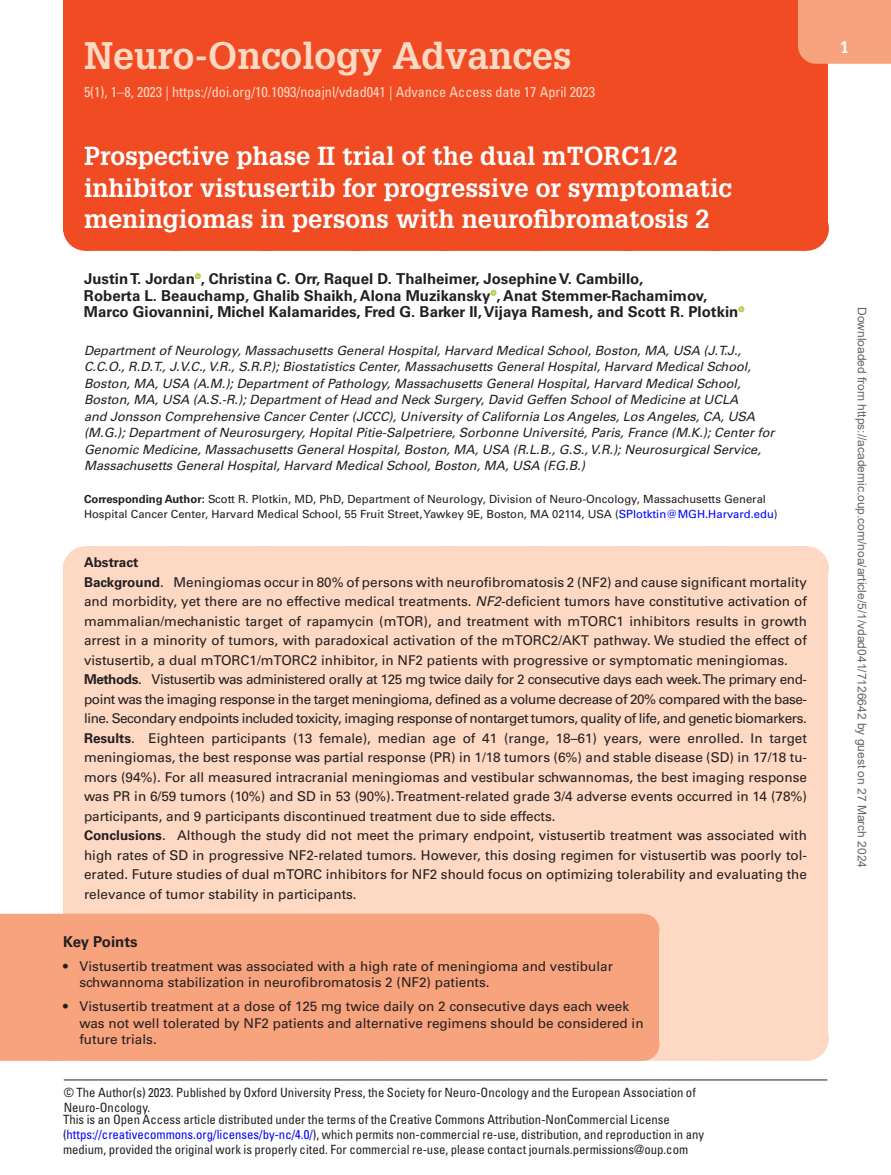
<style>
.page{position:relative;width:891px;height:1175px;background:#fff}
.page>*{position:absolute;margin:0;border:0;box-sizing:border-box;transform-origin:0 0}
.t1{font:700 37.5px "Glypha LT Std";color:#fdd8c3}
.t2{font:700 25.5px/31.5px "Glypha LT Std";color:#fff}
.t3{font:700 16.5px "Glypha LT Std";color:#fff}
.t4{font:700 15px/16.5px "Univers LT Std";color:#231f20}
.t5{font:condensed 14.25px "Univers LT Std";color:#fdd8c3}
.t6{font:13.5px/19.5px "Univers LT Std";color:#231f20}
.t7{font:italic 12.75px/16.5px "Univers LT Std";color:#231f20}
.t8{font:condensed 12.75px/15px "Univers LT Std";color:#231f20}
.t9{font:12px "Arial";color:#666}
.t10{font:11.25px/15px "Univers LT Std";color:#231f20}
.s1{font-weight:700}
.s2{color:#00f}
.s3{font-style:italic}
</style>
<div class="page">
<div style="left:63px;top:0;width:765px;height:166px;background:#f04b22"></div>
<div style="left:798px;top:0;width:93px;height:64px;background:#f7a37d"></div>
<hr style="left:64px;top:1079px;width:763px;height:1px;background:#231f20">
<div style="left:86px;top:546px;width:720px;height:45px;background:#fdd8c3"></div>
<hr style="left:806px;top:546px;width:1px;height:45px;background:#fdd8c3">
<div style="left:63px;top:584px;width:765px;height:89px;background:#fdd8c3"></div>
<div style="left:63px;top:562px;width:765px;height:45px;background:#fdd8c3"></div>
<div style="left:63px;top:670px;width:765px;height:61px;background:#fdd8c3"></div>
<div style="left:63px;top:728px;width:765px;height:101px;background:#fdd8c3"></div>
<div style="left:63px;top:824px;width:765px;height:218px;background:#fdd8c3"></div>
<div style="left:86px;top:1015px;width:720px;height:45px;background:#fdd8c3"></div>
<hr style="left:806px;top:1015px;width:1px;height:45px;background:#fdd8c3">
<div style="left:0;top:931px;width:659px;height:20px;background:#f7a37d"></div>
<div style="left:0;top:913px;width:642px;height:33px;background:#f7a37d"></div>
<svg style="left:53px;top:913px;width:556px;height:1px"></svg>
<hr style="left:642px;top:913px;width:1px;height:33px;background:#f7a37d">
<div style="left:0;top:947px;width:659px;height:44px;background:#f7a37d"></div>
<div style="left:0;top:988px;width:659px;height:57px;background:#f7a37d"></div>
<div style="left:0;top:1027px;width:642px;height:33px;background:#f7a37d"></div>
<svg style="left:643px;top:1041px;width:17px;height:19px"></svg>
<hr style="left:642px;top:1027px;width:1px;height:33px;background:#f7a37d">
<svg style="left:195px;top:273px;width:6px;height:6px"></svg>
<svg style="left:491px;top:290px;width:6px;height:6px"></svg>
<svg style="left:738px;top:306px;width:6px;height:6px"></svg>
<div style="left:63px;top:147px;width:765px;height:84px;background:#f04b22"></div>
<div style="left:86px;top:206px;width:720px;height:45px;background:#f04b22"></div>
<svg style="left:178px;top:250px;width:582px;height:1px"></svg>
<hr style="left:806px;top:206px;width:1px;height:45px;background:#f04b22">
<h1 class="t1" style="left:84px;top:32px;width:489px">Neuro-Oncology Advances</h1>
<p class="t5" style="left:84px;top:83px;width:513px">5(1), 1–8, 2023 | https://doi.org/10.1093/noajnl/vdad041 | Advance Access date 17 April 2023</p>
<h2 class="t2" style="left:84px;top:140px;width:649px">Prospective phase II trial of the dual mTORC1/2 inhibitor vistusertib for progressive or symptomatic meningiomas in persons with neurofibromatosis 2</h2>
<p class="t4" style="left:84px;top:271px;width:656px">Justin T. Jordan , Christina C. Orr, Raquel D. Thalheimer, Josephine V. Cambillo,<br>Roberta L. Beauchamp, Ghalib Shaikh, Alona Muzikansky , Anat Stemmer-Rachamimov,<br>Marco Giovannini, Michel Kalamarides, Fred G. Barker II, Vijaya Ramesh, and Scott R. Plotkin</p>
<p class="t7" style="left:84px;top:342px;width:692px">Department of Neurology, Massachusetts General Hospital, Harvard Medical School, Boston, MA, USA (J.T.J., C.C.O., R.D.T., J.V.C., V.R., S.R.P.); Biostatistics Center, Massachusetts General Hospital, Harvard Medical School, Boston, MA, USA (A.M.); Department of Pathology, Massachusetts General Hospital, Harvard Medical School, Boston, MA, USA (A.S.-R.); Department of Head and Neck Surgery, David Geffen School of Medicine at UCLA<br>and Jonsson Comprehensive Cancer Center (JCCC), University of California Los Angeles, Los Angeles, CA, USA (M.G.); Department of Neurosurgery, Hopital Pitie-Salpetriere, Sorbonne Université, Paris, France (M.K.); Center for Genomic Medicine, Massachusetts General Hospital, Boston, MA, USA (R.L.B., G.S., V.R.); Neurosurgical Service, Massachusetts General Hospital, Harvard Medical School, Boston, MA, USA (F.G.B.)</p>
<p class="t10" style="left:84px;top:491px;width:695px"><span class="s1">Corresponding Author:</span> Scott R. Plotkin, MD, PhD, Department of Neurology, Division of Neuro-Oncology, Massachusetts General<br>Hospital Cancer Center, Harvard Medical School, 55 Fruit Street, Yawkey 9E, Boston, MA 02114, USA (<span class="s2">SPlotktin@MGH.Harvard.edu</span>)</p>
<p class="t6" style="left:84px;top:552px;width:725px"><span class="s1">Abstract<br>Background</span>. Meningiomas occur in 80% of persons with neurofibromatosis 2 (NF2) and cause significant mortality and morbidity, yet there are no effective medical treatments. <span class="s3">NF2</span>-deficient tumors have constitutive activation of mammalian/mechanistic target of rapamycin (mTOR), and treatment with mTORC1 inhibitors results in growth arrest in a minority of tumors, with paradoxical activation of the mTORC2/AKT pathway. We studied the effect of vistusertib, a dual mTORC1/mTORC2 inhibitor, in NF2 patients with progressive or symptomatic meningiomas.<br><span class="s1">Methods</span>. Vistusertib was administered orally at 125 mg twice daily for 2 consecutive days each week. The primary end&shy;point was the imaging response in the target meningioma, defined as a volume decrease of 20% compared with the base&shy;line. Secondary endpoints included toxicity, imaging response of nontarget tumors, quality of life, and genetic biomarkers.<br><span class="s1">Results</span>. Eighteen participants (13 female), median age of 41 (range, 18–61) years, were enrolled. In target meningiomas, the best response was partial response (PR) in 1/18 tumors (6%) and stable disease (SD) in 17/18 tu&shy;mors (94%). For all measured intracranial meningiomas and vestibular schwannomas, the best imaging response was PR in 6/59 tumors (10%) and SD in 53 (90%). Treatment-related grade 3/4 adverse events occurred in 14 (78%) participants, and 9 participants discontinued treatment due to side effects.<br><span class="s1">Conclusions</span>. Although the study did not meet the primary endpoint, vistusertib treatment was associated with high rates of SD in progressive NF2-related tumors. However, this dosing regimen for vistusertib was poorly tol&shy;erated. Future studies of dual mTORC inhibitors for NF2 should focus on optimizing tolerability and evaluating the relevance of tumor stability in participants.</p>
<p class="t4" style="left:63px;top:933px;width:76px">Key Points</p>
<p class="t6" style="left:79px;top:957px;width:535px;line-height:16.5px;text-indent:-16px">• Vistusertib treatment was associated with a high rate of meningioma and vestibular schwannoma stabilization in neurofibromatosis 2 (NF2) patients.</p>
<p class="t6" style="left:79px;top:998px;width:566px;line-height:16.5px;text-indent:-16px">• Vistusertib treatment at a dose of 125 mg twice daily on 2 consecutive days each week was not well tolerated by NF2 patients and alternative regimens should be considered in future trials.</p>
<p class="t8" style="left:64px;top:1084px;width:634px">© The Author(s) 2023. Published by Oxford University Press, the Society for Neuro-Oncology and the European Association of<br>Neuro-Oncology.</p>
<p class="t8" style="left:63px;top:1112px;width:643px">This is an Open Access article distributed under the terms of the Creative Commons Attribution-NonCommercial License (<span class="s2">https://creativecommons.org/licenses/by-nc/4.0/</span>), which permits non-commercial re-use, distribution, and reproduction in any medium, provided the original work is properly cited. For commercial re-use, please contact journals.permissions@oup.com</p>
<p class="t3" style="left:840px;top:37px;width:11px">1</p>
<p class="t9" style="left:866px;top:307px;width:562px;rotate:90deg">Downloaded from https://academic.oup.com/noa/article/5/1/vdad041/7126642 by guest on 27 March 2024</p>
</div>
